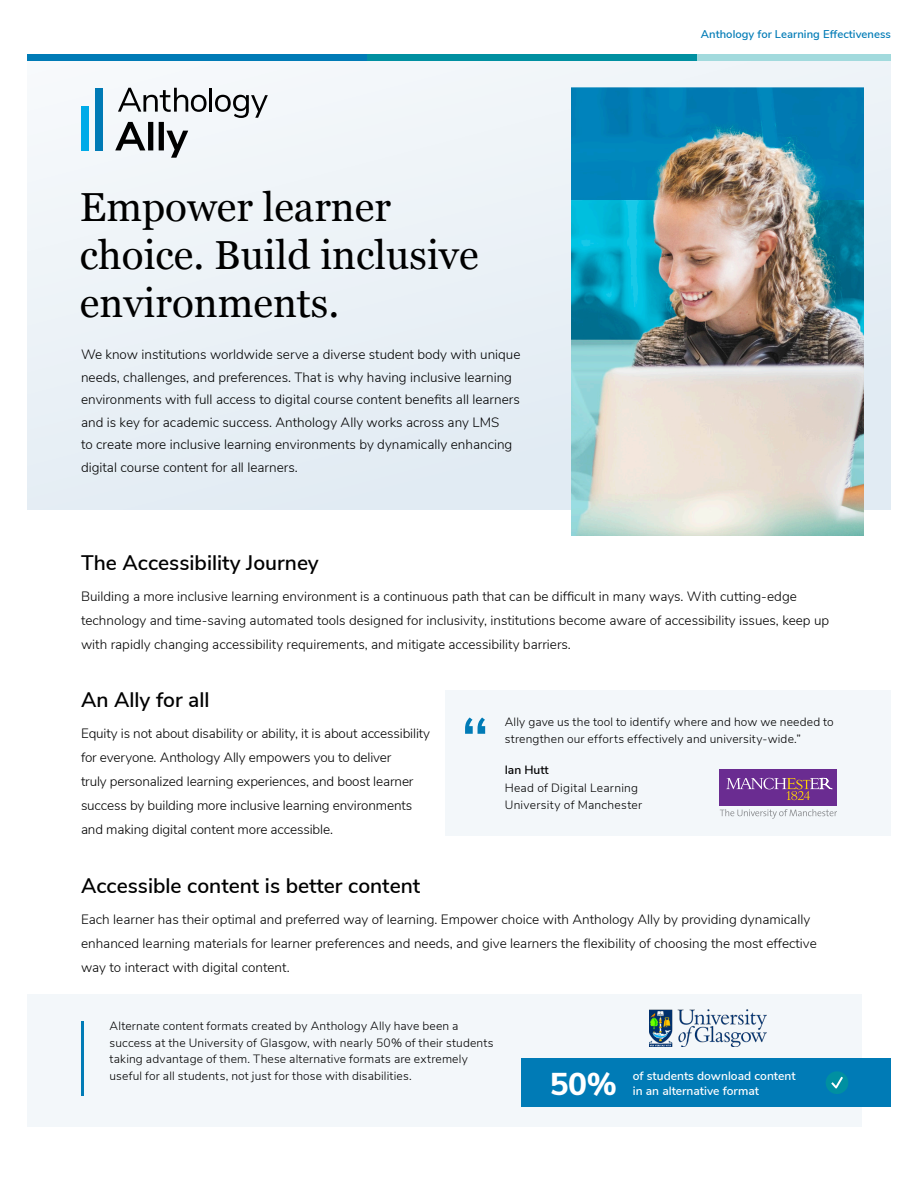
<style>
.page{position:relative;width:918px;height:1188px;background:#fff}
.page>*{position:absolute;margin:0;border:0;box-sizing:border-box;transform-origin:0 0}
.Headline{font:40.5px/48px "Georgia";color:#000}
.Subhead{font:800 31.5px "Nunito Sans";color:#fff}
.Subhead-2{font:600 21px "Nunito Sans";color:#000}
.Body_Copy{font:300 13.5px/24px "Nunito Sans";color:#000}
.Subhead-3{font:300 13.5px/24px "Nunito Sans";color:#000}
.Body_Copy-2{font:300 12px/16.5px "Nunito Sans";letter-spacing:.015em;color:#000}
.Subhead-4{font:600 12px/15px "Nunito Sans";color:#fff}
.Name{font:300 12px/18px "Nunito Sans";letter-spacing:.02em;color:#000}
.t1{font:600 11.25px "Nunito Sans";letter-spacing:.005em;color:#007bb6}
.s1{font-weight:600}
</style>
<div class="page">
<div style="left:27px;top:57px;width:864px;height:453px;background:#ebf1f7"></div>
<div style="left:604px;top:54px;width:287px;height:7px;background:#a2dadd"></div>
<div style="left:359px;top:54px;width:338px;height:7px;background:#0090a1"></div>
<div style="left:27px;top:54px;width:340px;height:7px;background:#007bb6"></div>
<div style="left:95px;top:88px;width:8px;height:62px;background:#007ab5"></div>
<div style="left:81px;top:106px;width:8px;height:44px;background:#00abe8"></div>
<svg style="left:118px;top:88px;width:89px;height:24px"></svg>
<hr style="left:209px;top:88px;width:3px;height:24px;background:#000">
<svg style="left:215px;top:95px;width:53px;height:23px"></svg>
<svg style="left:115px;top:122px;width:30px;height:28px"></svg>
<div style="left:148px;top:122px;width:5px;height:28px;background:#000"></div>
<div style="left:159px;top:122px;width:5px;height:28px;background:#000"></div>
<svg style="left:166px;top:131px;width:22px;height:27px"></svg>
<div style="left:446px;top:691px;width:445px;height:145px;background:#f3f7fa"></div>
<svg style="left:465px;top:718px;width:20px;height:16px"></svg>
<div style="left:720px;top:769px;width:117px;height:36px;background:#6a2c91"></div>
<svg style="left:726px;top:778px;width:107px;height:22px"></svg>
<svg style="left:720px;top:809px;width:117px;height:10px"></svg>
<div style="left:27px;top:994px;width:835px;height:132px;background:#f3f7fa"></div>
<hr style="left:81px;top:1021px;width:2px;height:75px;background:#007bb6">
<div style="left:521px;top:1058px;width:370px;height:49px;background:#007bb6"></div>
<div style="left:826px;top:1071px;width:22px;height:23px;background:#0090a1;border-radius:50%"></div>
<svg style="left:831px;top:1077px;width:12px;height:11px"></svg>
<img style="left:649px;top:1010px;width:117px;height:36px">
<img style="left:572px;top:88px;width:292px;height:448px">
<p class="Headline" style="left:80px;top:181px;width:400px">Empower learner choice. Build inclusive environments.</p>
<p class="Body_Copy" style="left:81px;top:343px;width:441px;line-height:22.5px">We know institutions worldwide serve a diverse student body with unique needs, challenges, and preferences. That is why having inclusive learning environments with full access to digital course content benefits all learners and is key for academic success. Anthology Ally works across any LMS<br>to create more inclusive learning environments by dynamically enhancing digital course content for all learners.</p>
<p class="t1" style="left:701px;top:26px;width:192px">Anthology for Learning Effectiveness</p>
<p class="Subhead-2" style="left:81px;top:547px;width:239px">The Accessibility Journey</p>
<p class="Subhead-3" style="left:81px;top:583px;width:750px">Building a more inclusive learning environment is a continuous path that can be difficult in many ways. With cutting-edge technology and time-saving automated tools designed for inclusivity, institutions become aware of accessibility issues, keep up with rapidly changing accessibility requirements, and mitigate accessibility barriers.</p>
<p class="Subhead-2" style="left:81px;top:685px;width:130px">An Ally for all</p>
<p class="Body_Copy" style="left:81px;top:720px;width:351px">Equity is not about disability or ability, it is about accessibility for everyone. Anthology Ally empowers you to deliver<br>truly personalized learning experiences, and boost learner success by building more inclusive learning environments and making digital content more accessible.</p>
<p class="Body_Copy-2" style="left:505px;top:713px;width:331px">Ally gave us the tool to identify where and how we needed to strengthen our efforts effectively and university-wide.”</p>
<p class="Name" style="left:505px;top:760px;width:135px"><span class="s1">Ian Hutt<br></span>Head of Digital Learning</p>
<p class="Body_Copy-2" style="left:505px;top:796px;width:139px">University of Manchester</p>
<p class="Subhead-2" style="left:81px;top:871px;width:341px">Accessible content is better content</p>
<p class="Body_Copy" style="left:81px;top:906px;width:737px">Each learner has their optimal and preferred way of learning. Empower choice with Anthology Ally by providing dynamically enhanced learning materials for learner preferences and needs, and give learners the flexibility of choosing the most effective way to interact with digital content.</p>
<p class="Body_Copy-2" style="left:110px;top:1017px;width:385px">Alternate content formats created by Anthology Ally have been a success at the University of Glasgow, with nearly 50% of their students taking advantage of them. These alternative formats are extremely useful for all students, not just for those with disabilities.</p>
<p class="Subhead" style="left:550px;top:1061px;width:69px">50%</p>
<p class="Subhead-4" style="left:633px;top:1067px;width:164px">of students download content in an alternative format</p>
</div>
